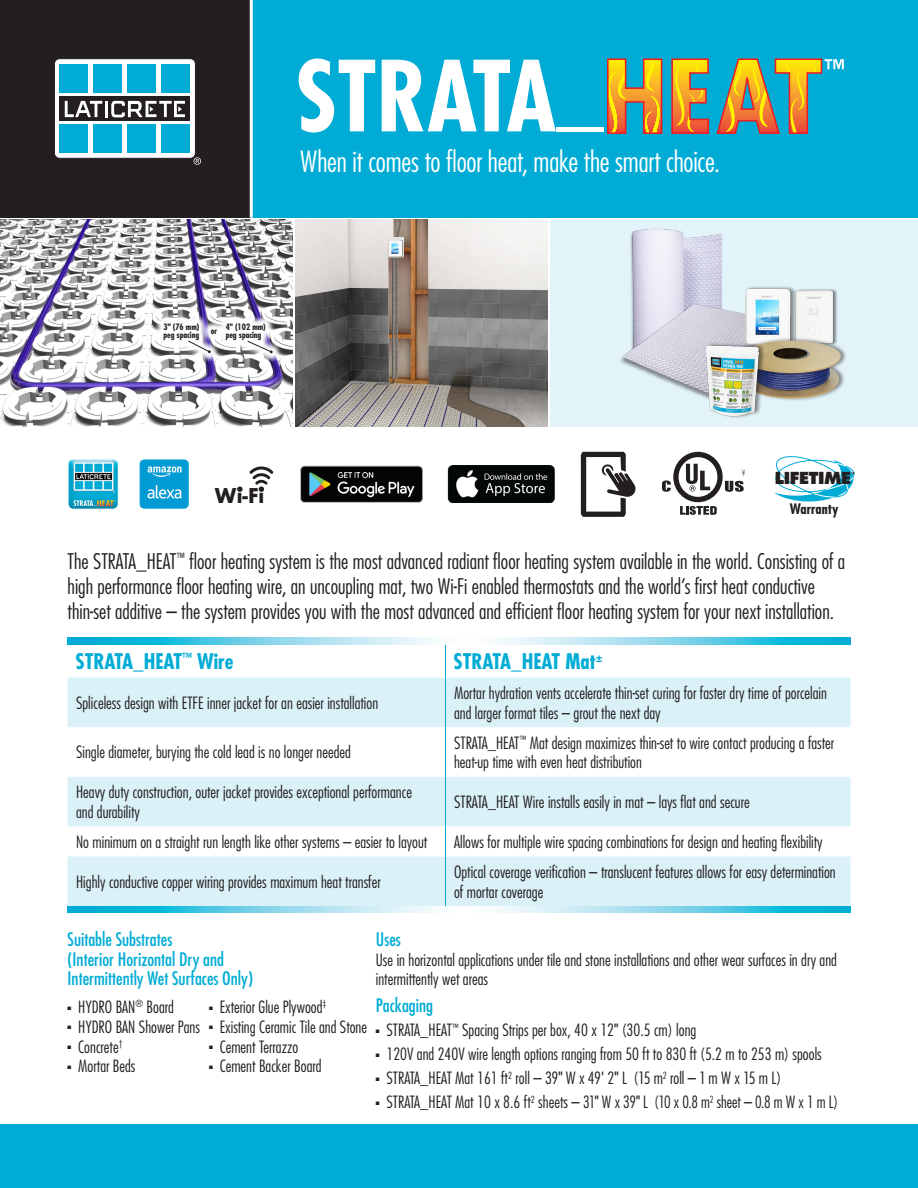
<style>
.page{position:relative;width:918px;height:1188px;background:#fff}
.page>*{position:absolute;margin:0;border:0;box-sizing:border-box;transform-origin:0 0}
.t1{font:300 condensed 28.5px "Futura";letter-spacing:-.01em;color:#fff}
.Bottom_Text{font:300 condensed 21px/25.2px "Futura";color:#231f20}
.Features_Benies{font:700 condensed 21px "Futura";color:#00acd5}
.t2{font:700 19.8px "Futura";color:#231f20;scale:.95 1}
.Features_Benies-2{font:condensed 18.15px/19.8px "Futura";color:#00acd5}
.Bottom_Text-2{font:condensed 18.15px "Futura";color:#00acd5}
.Bottom_Text-3{font:300 condensed 16.5px/19.5px "Futura";color:#231f20}
.Features_Benies___te{font:300 condensed 16.5px "Futura";color:#231f20}
.t3{font:800 16.2px "Futura";letter-spacing:-.025em;color:#231f20}
.t4{font:700 condensed 14.1px "Futura";color:#231f20}
.t5{font:700 condensed 8.55px/8.6px "Futura";color:#231f20}
.t6{font:300 condensed 8.4px "Futura";color:#555652}
.t7{font:700 condensed 8.25px "Futura";color:#231f20}
.s1{font-weight:400}
</style>
<div class="page">
<div style="left:0;top:0;width:250px;height:217px;background:#231f20"></div>
<div style="left:253px;top:0;width:665px;height:217px;background:#00acd5"></div>
<div style="left:0;top:1124px;width:918px;height:64px;background:#00acd5"></div>
<div style="left:551px;top:220px;width:367px;height:206px;background:#e2f4f9"></div>
<div style="left:796px;top:288px;width:42px;height:59px;background:#231f20;opacity:.5"></div>
<img style="left:797px;top:289px;width:36px;height:48px">
<img style="left:630px;top:228px;width:91px;height:75px">
<img style="left:621px;top:303px;width:123px;height:95px">
<div style="left:745px;top:285px;width:52px;height:63px;background:#231f20;opacity:.5"></div>
<img style="left:744px;top:288px;width:47px;height:49px">
<div style="left:742px;top:337px;width:105px;height:65px;background:#231f20;opacity:.5"></div>
<img style="left:760px;top:339px;width:81px;height:61px">
<div style="left:706px;top:342px;width:59px;height:77px;background:#231f20;opacity:.5"></div>
<img style="left:704px;top:336px;width:56px;height:83px">
<svg style="left:68px;top:678px;width:782px;height:228px;fill:#daf1f7"></svg>
<hr style="left:445px;top:645px;width:1px;height:33px;background:#00acd5">
<hr style="left:445px;top:678px;width:1px;height:49px;background:#00acd5">
<hr style="left:445px;top:727px;width:1px;height:50px;background:#00acd5">
<hr style="left:445px;top:777px;width:1px;height:49px;background:#00acd5">
<hr style="left:445px;top:826px;width:1px;height:31px;background:#00acd5">
<hr style="left:445px;top:857px;width:1px;height:49px;background:#00acd5">
<svg style="left:68px;top:906px;width:782px;height:7px;background:#7ed5ea"></svg>
<svg style="left:68px;top:638px;width:782px;height:7px;background:#7ed5ea"></svg>
<img style="left:0;top:220px;width:292px;height:206px">
<div style="left:54px;top:59px;width:141px;height:99px;background:#fff;border-radius:5px"></div>
<div style="left:54px;top:58px;width:142px;height:101px;border:1px solid #231f20;border-radius:5px"></div>
<div style="left:60px;top:125px;width:28px;height:28px;background:#00acd5"></div>
<div style="left:94px;top:125px;width:28px;height:28px;background:#00acd5"></div>
<div style="left:128px;top:125px;width:28px;height:28px;background:#00acd5"></div>
<div style="left:162px;top:125px;width:28px;height:28px;background:#00acd5"></div>
<div style="left:60px;top:96px;width:130px;height:25px;background:#231f20"></div>
<svg style="left:65px;top:101px;width:120px;height:16px"></svg>
<div style="left:60px;top:64px;width:28px;height:29px;background:#00acd5"></div>
<div style="left:94px;top:64px;width:28px;height:29px;background:#00acd5"></div>
<div style="left:128px;top:64px;width:28px;height:29px;background:#00acd5"></div>
<div style="left:162px;top:64px;width:28px;height:29px;background:#00acd5"></div>
<svg style="left:194px;top:157px;width:7px;height:8px"></svg>
<svg style="left:154px;top:313px;width:129px;height:50px"></svg>
<svg style="left:187px;top:340px;width:24px;height:13px"></svg>
<svg style="left:247px;top:340px;width:26px;height:13px"></svg>
<svg style="left:774px;top:456px;width:81px;height:46px"></svg>
<svg style="left:662px;top:452px;width:82px;height:63px"></svg>
<img style="left:447px;top:465px;width:108px;height:38px">
<svg style="left:581px;top:452px;width:55px;height:65px"></svg>
<img style="left:300px;top:465px;width:123px;height:38px">
<img style="left:68px;top:461px;width:49px;height:47px">
<div style="left:68px;top:459px;width:51px;height:51px;border:1px solid #fff;border-radius:5px"></div>
<img style="left:139px;top:459px;width:49px;height:49px">
<div style="left:139px;top:459px;width:51px;height:51px;border:1px solid #fff;border-radius:5px"></div>
<svg style="left:250px;top:466px;width:23px;height:26px"></svg>
<svg style="left:237px;top:487px;width:6px;height:5px"></svg>
<svg style="left:299px;top:59px;width:76px;height:74px"></svg>
<svg style="left:382px;top:60px;width:174px;height:71px"></svg>
<div style="left:556px;top:127px;width:48px;height:5px;background:#fff"></div>
<svg style="left:607px;top:58px;width:56px;height:76px"></svg>
<svg style="left:671px;top:58px;width:173px;height:76px"></svg>
<img style="left:296px;top:220px;width:251px;height:206px">
<div style="left:388px;top:240px;width:15px;height:17px;background:#fcfcfc"></div>
<img style="left:388px;top:240px;width:13px;height:17px">
<p class="t1" style="left:300px;top:145px;width:421px">When it comes to floor heat, make the smart choice.</p>
<p class="t5" style="left:164px;top:322px;width:37px">3" (76 mm) peg spacing</p>
<p class="t5" style="left:226px;top:322px;width:42px">4" (102 mm) peg spacing</p>
<p class="t5" style="left:211px;top:326px;width:8px">or</p>
<p class="t2" style="left:215px;top:482px;width:53px">Wi-Fi</p>
<p class="t6" style="left:742px;top:468px;width:5px">¥</p>
<p class="t7" style="left:852px;top:470px;width:5px">*</p>
<p class="t3" style="left:775px;top:467px;width:78px">LIFETIME</p>
<p class="t4" style="left:790px;top:500px;width:50px">Warranty</p>
<p class="Bottom_Text" style="left:68px;top:549px;width:779px">The STRATA_HEAT<sup>™</sup> floor heating system is the most advanced radiant floor heating system available in the world. Consisting of a high performance floor heating wire, an uncoupling mat, two Wi-Fi enabled thermostats and the world’s first heat conductive</p>
<p class="Bottom_Text" style="left:68px;top:599px;width:768px">thin-set additive – the system provides you with the most advanced and efficient floor heating system for your next installation.</p>
<p class="Features_Benies" style="left:76px;top:649px;width:159px">STRATA_HEAT<sup>™</sup> Wire</p>
<p class="Features_Benies" style="left:454px;top:649px;width:150px">STRATA_HEAT Mat<sup>±</sup></p>
<p class="Features_Benies___te" style="left:76px;top:693px;width:304px">Spliceless design with ETFE inner jacket for an easier installation</p>
<p class="Bottom_Text-3" style="left:454px;top:683px;width:374px">Mortar hydration vents accelerate thin-set curing for faster dry time of porcelain and larger format tiles – grout the next day</p>
<p class="Bottom_Text-3" style="left:76px;top:743px;width:276px">Single diameter, burying the cold lead is no longer needed</p>
<p class="Bottom_Text-3" style="left:454px;top:733px;width:382px">STRATA_HEAT<sup>™</sup> Mat design maximizes thin-set to wire contact producing a faster heat-up time with even heat distribution</p>
<p class="Bottom_Text-3" style="left:76px;top:782px;width:337px">Heavy duty construction, outer jacket provides exceptional performance</p>
<p class="Bottom_Text-3" style="left:76px;top:802px;width:65px">and durability</p>
<p class="Bottom_Text-3" style="left:454px;top:792px;width:297px">STRATA_HEAT Wire installs easily in mat – lays flat and secure</p>
<p class="Bottom_Text-3" style="left:76px;top:832px;width:353px">No minimum on a straight run length like other systems – easier to layout</p>
<p class="Bottom_Text-3" style="left:454px;top:832px;width:370px">Allows for multiple wire spacing combinations for design and heating flexibility</p>
<p class="Bottom_Text-3" style="left:76px;top:872px;width:306px">Highly conductive copper wiring provides maximum heat transfer</p>
<p class="Bottom_Text-3" style="left:454px;top:862px;width:383px">Optical coverage verification – translucent features allows for easy determination of mortar coverage</p>
<p class="Features_Benies-2" style="left:68px;top:929px;width:106px">Suitable Substrates</p>
<p class="Features_Benies-2" style="left:68px;top:949px;width:187px">(Interior Horizontal Dry and<br>Intermittently Wet Surfaces Only)</p>
<p class="Bottom_Text-3" style="left:68px;top:997px;width:108px">■ HYDRO BAN<sup>®</sup> Board</p>
<p class="Bottom_Text-3" style="left:68px;top:1017px;width:134px">■ HYDRO BAN Shower Pans</p>
<p class="Bottom_Text-3" style="left:68px;top:1037px;width:57px">■ Concrete<sup>†</sup></p>
<p class="Bottom_Text-3" style="left:68px;top:1056px;width:69px">■ Mortar Beds</p>
<p class="Bottom_Text-3" style="left:209px;top:997px;width:119px">■ Exterior Glue Plywood<sup>‡</sup></p>
<p class="Bottom_Text-3" style="left:209px;top:1017px;width:160px">■ Existing Ceramic Tile and Stone</p>
<p class="Bottom_Text-3" style="left:209px;top:1037px;width:91px">■ Cement Terrazzo</p>
<p class="Bottom_Text-3" style="left:209px;top:1056px;width:114px">■ Cement Backer Board</p>
<p class="Bottom_Text-2" style="left:376px;top:928px;width:27px">Uses</p>
<p class="Bottom_Text-3" style="left:376px;top:950px;width:463px">Use in horizontal applications under tile and stone installations and other wear surfaces in dry and intermittently wet areas</p>
<p class="Bottom_Text-2" style="left:376px;top:994px;width:59px">Packaging</p>
<p class="Bottom_Text-3" style="left:376px;top:1020px;width:322px">■ STRATA_HEAT<sup>™</sup> Spacing Strips per box, 40 x 12<span class="s1">"</span> (30.5 cm) long</p>
<p class="Bottom_Text-3" style="left:376px;top:1044px;width:447px">■ 120V and 240V wire length options ranging from 50 ft to 830 ft (5.2 m to 253 m) spools</p>
<p class="Bottom_Text-3" style="left:376px;top:1068px;width:407px">■ STRATA_HEAT Mat 161 ft<sup>2</sup> roll – 39<span class="s1">"</span> W x 49' 2<span class="s1">"</span> L (15 m<sup>2</sup> roll – 1 m W x 15 m L)</p>
<p class="Bottom_Text-3" style="left:376px;top:1092px;width:464px">■ STRATA_HEAT Mat 10 x 8.6 ft<sup>2</sup> sheets – 31<span class="s1">"</span> W x 39<span class="s1">"</span> L (10 x 0.8 m<sup>2</sup> sheet – 0.8 m W x 1 m L)</p>
</div>
